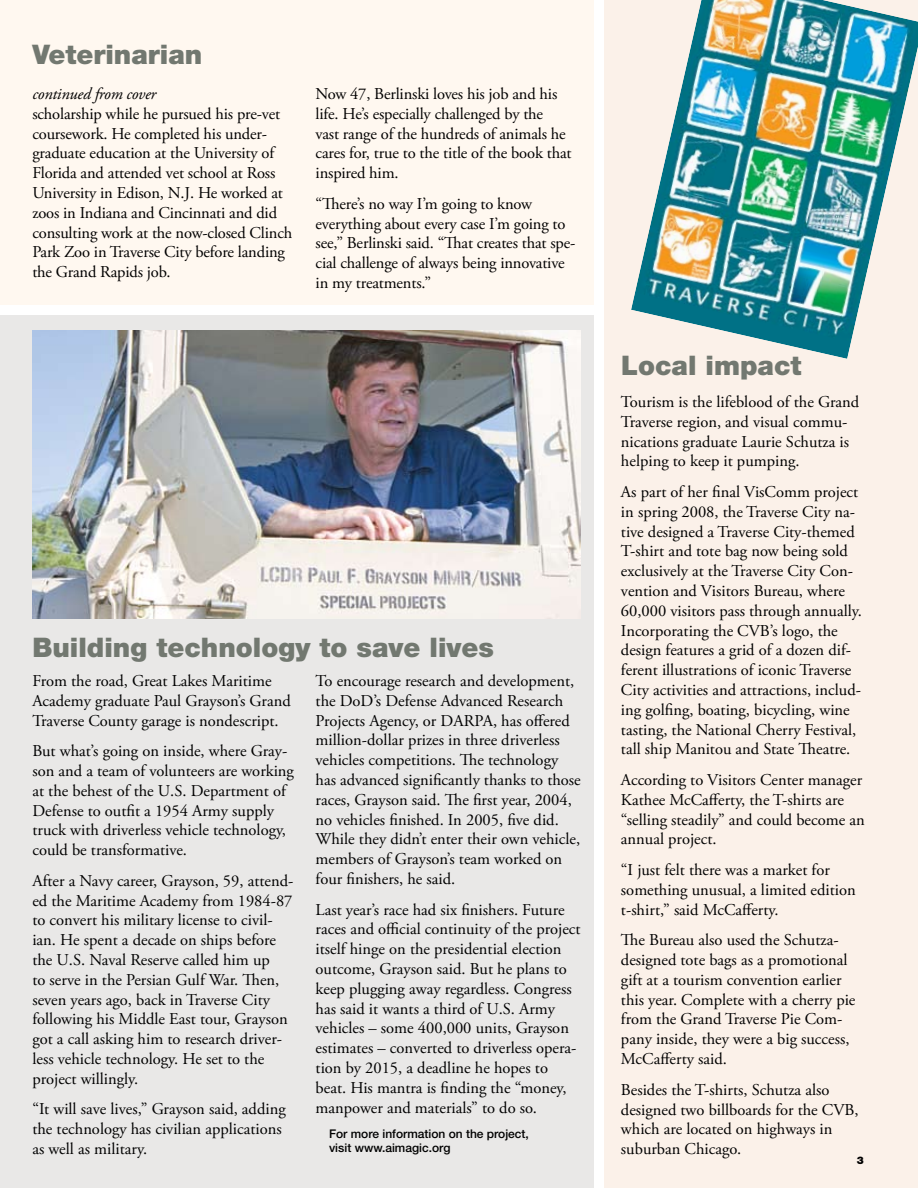
<style>
.page{position:relative;width:918px;height:1188px;background:#fff}
.page>*{position:absolute;margin:0;border:0;box-sizing:border-box;transform-origin:0 0}
.t1{font:900 27px "Helvetica Neue";color:#727870}
.t2{font:16.5px/19.8px "Adobe Garamond Pro";color:#000}
.t3{font:italic 16.5px "Adobe Garamond Pro";letter-spacing:-.01em;color:#000}
.t4{font:500 12px/14.4px "Helvetica Neue";color:#000}
.t5{font:900 10.5px "Helvetica Neue";color:#000}
</style>
<div class="page">
<div style="left:0;top:315px;width:593px;height:873px;background:#e9e8e7"></div>
<div style="left:0;top:0;width:593px;height:305px;background:#fff8f0"></div>
<div style="left:604px;top:0;width:314px;height:1188px;background:#fbf1e9"></div>
<img style="left:631px;top:0;width:287px;height:359px">
<img style="left:32px;top:330px;width:549px;height:288px">
<h1 class="t1" style="left:32px;top:38px;width:171px">Veterinarian</h1>
<p class="t3" style="left:32px;top:84px;width:125px">continued from cover</p>
<p class="t2" style="left:32px;top:104px;width:261px">scholarship while he pursued his pre-vet coursework. He completed his under&shy;graduate education at the University of Florida and attended vet school at Ross University in Edison, N.J. He worked at zoos in Indiana and Cincinnati and did consulting work at the now-closed Clinch Park Zoo in Traverse City before landing the Grand Rapids job.</p>
<p class="t2" style="left:316px;top:84px;width:257px">Now 47, Berlinski loves his job and his life. He’s especially challenged by the<br>vast range of the hundreds of animals he cares for, true to the title of the book that inspired him.</p>
<p class="t2" style="left:316px;top:194px;width:261px">“There’s no way I’m going to know everything about every case I’m going to see,” Berlinski said. “That creates that spe&shy;cial challenge of always being innovative in my treatments.”</p>
<h1 class="t1" style="left:32px;top:631px;width:463px">Building technology to save lives</h1>
<p class="t2" style="left:32px;top:671px;width:260px">From the road, Great Lakes Maritime<br>Academy graduate Paul Grayson’s Grand<br>Traverse County garage is nondescript.</p>
<p class="t2" style="left:32px;top:742px;width:263px">But what’s going on inside, where Gray&shy;son and a team of volunteers are working at the behest of the U.S. Department of Defense to outfit a 1954 Army supply truck with driverless vehicle technology, could be transformative.</p>
<p class="t2" style="left:32px;top:871px;width:262px">After a Navy career, Grayson, 59, attend&shy;ed the Maritime Academy from 1984-87 to convert his military license to civil&shy;ian. He spent a decade on ships before the U.S. Naval Reserve called him up<br>to serve in the Persian Gulf War. Then, seven years ago, back in Traverse City following his Middle East tour, Grayson got a call asking him to research driver&shy;less vehicle technology. He set to the project willingly.</p>
<p class="t2" style="left:32px;top:1100px;width:255px">“It will save lives,” Grayson said, adding the technology has civilian applications as well as military.</p>
<p class="t2" style="left:316px;top:671px;width:267px">To encourage research and development, the DoD’s Defense Advanced Research Projects Agency, or DARPA, has offered million-dollar prizes in three driverless vehicles competitions. The technology has advanced significantly thanks to those races, Grayson said. The first year, 2004, no vehicles finished. In 2005, five did.<br>While they didn’t enter their own vehicle, members of Grayson’s team worked on four finishers, he said.</p>
<p class="t2" style="left:316px;top:900px;width:266px">Last year’s race had six finishers. Future races and official continuity of the project itself hinge on the presidential election outcome, Grayson said. But he plans to keep plugging away regardless. Congress has said it wants a third of U.S. Army vehicles – some 400,000 units, Grayson estimates – converted to driverless opera&shy;tion by 2015, a deadline he hopes to beat. His mantra is finding the “money, manpower and materials” to do so.</p>
<p class="t4" style="left:329px;top:1126px;width:201px">For more information on the project, visit www.aimagic.org</p>
<h1 class="t1" style="left:621px;top:349px;width:182px">Local impact</h1>
<p class="t2" style="left:621px;top:393px;width:240px">Tourism is the lifeblood of the Grand Traverse region, and visual commu&shy;nications graduate Laurie Schutza is helping to keep it pumping.</p>
<p class="t2" style="left:621px;top:483px;width:242px">As part of her final VisComm project in spring 2008, the Traverse City na&shy;tive designed a Traverse City-themed T-shirt and tote bag now being sold exclusively at the Traverse City Con&shy;vention and Visitors Bureau, where 60,000 visitors pass through annually.<br>Incorporating the CVB’s logo, the design features a grid of a dozen dif&shy;ferent illustrations of iconic Traverse City activities and attractions, includ&shy;ing golfing, boating, bicycling, wine tasting, the National Cherry Festival, tall ship Manitou and State Theatre.</p>
<p class="t2" style="left:621px;top:771px;width:245px">According to Visitors Center manager<br>Kathee McCafferty, the T-shirts are “selling steadily” and could become an annual project.</p>
<p class="t2" style="left:621px;top:861px;width:236px">“I just felt there was a market for something unusual, a limited edition t-shirt,” said McCafferty.</p>
<p class="t2" style="left:621px;top:931px;width:236px">The Bureau also used the Schutza&shy;designed tote bags as a promotional gift at a tourism convention earlier this year. Complete with a cherry pie from the Grand Traverse Pie Com&shy;pany inside, they were a big success,<br>McCafferty said.</p>
<p class="t2" style="left:621px;top:1080px;width:239px">Besides the T-shirts, Schutza also designed two billboards for the CVB, which are located on highways in suburban Chicago.</p>
<p class="t5" style="left:857px;top:1154px;width:9px">3</p>
</div>
